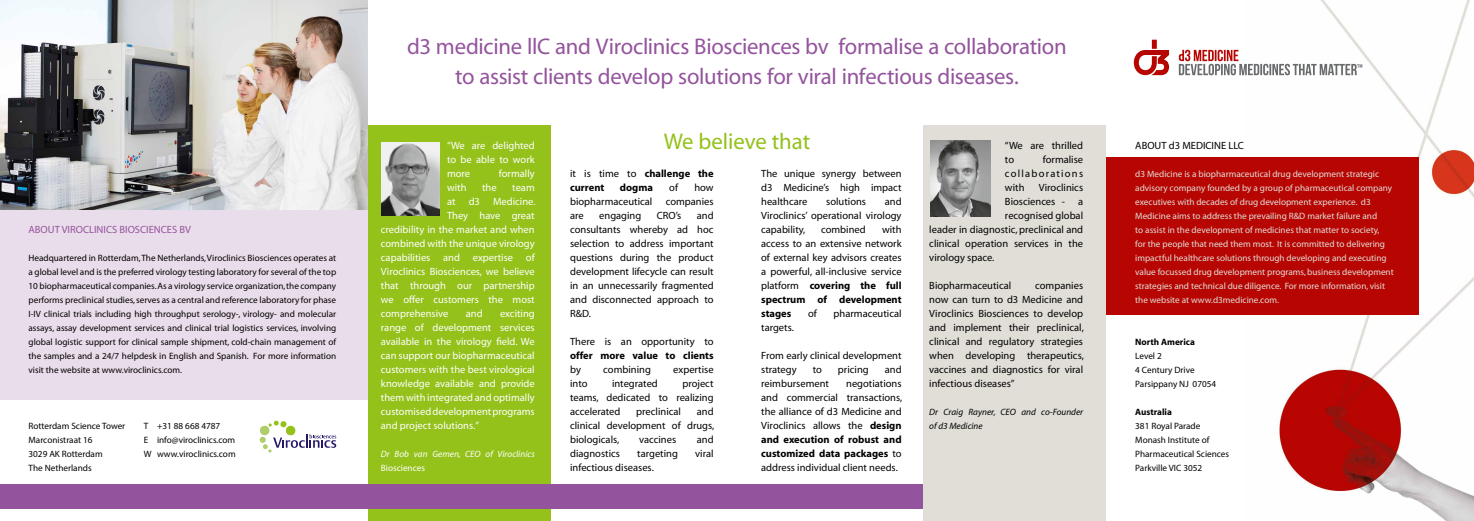
<style>
.page{position:relative;width:1474px;height:521px;background:#fff}
.page>*{position:absolute;margin:0;border:0;box-sizing:border-box;transform-origin:0 0}
.t1{font:22.75px/29.8px "Myriad";letter-spacing:-.015em;color:#94549d;text-align:center}
.t2{font:22.75px "Myriad";color:#94c11a}
.t3{font:10.5px/14px "Myriad";color:#000;text-align:justify}
.t4{font:10.5px/14px "Myriad";color:#fff;text-align:justify}
.t5{font:700 10.5px/14px "Myriad";color:#000}
.t6{font:10.5px "Myriad";color:#94549d}
.t7{font:9.19px/14px "Myriad";color:#000}
.t8{font:9.19px/14px "Myriad";color:#e1ded8}
.t9{font:9.19px/14px "Myriad Pro";color:#000}
.t10{font:italic 9.19px/14px "Myriad";color:#000}
.t11{font:italic 9.19px "Myriad";color:#fff}
.t12{font:700 9.19px "Myriad";color:#000}
.t13{font:9.19px "Myriad";color:#fff}
.s1{font-weight:400}
.s2{font-weight:700}
</style>
<div class="page">
<div style="left:0;top:0;width:368px;height:515px;background:#eaddeb"></div>
<div style="left:0;top:401px;width:450px;height:120px;background:#fff"></div>
<div style="left:368px;top:125px;width:183px;height:396px;background:#94c11a"></div>
<div style="left:0;top:484px;width:1105px;height:24px;background:#94549d"></div>
<img style="left:1243px;top:0;width:230px;height:521px">
<div style="left:1089px;top:158px;width:329px;height:157px;background:#b70502"></div>
<svg style="left:1133px;top:40px;width:36px;height:35px"></svg>
<svg style="left:1178px;top:50px;width:184px;height:25px"></svg>
<div style="left:923px;top:125px;width:182px;height:396px;background:#e1ded8"></div>
<img style="left:381px;top:142px;width:58px;height:73px">
<img style="left:930px;top:140px;width:60px;height:76px">
<img style="left:0;top:0;width:368px;height:210px">
<svg style="left:259px;top:420px;width:77px;height:33px"></svg>
<p class="t6" style="left:29px;top:224px;width:164px">ABOUT VIROCLINICS BIOSCIENCES BV</p>
<p class="t7" style="left:29px;top:252px;width:309px;text-align:justify">Headquartered in Rotterdam, The Netherlands, Viroclinics Biosciences operates at a global level and is the preferred virology testing laboratory for several of the top 10 biopharmaceutical companies. As a virology service organization, the company performs preclinical studies, serves as a central and reference laboratory for phase I-IV clinical trials including high throughput serology-, virology- and molecular assays, assay development services and clinical trial logistics services, involving global logistic support for clinical sample shipment, cold-chain management of the samples and a 24/7 helpdesk in English and Spanish. For more information visit the website at www.viroclinics.com.</p>
<p class="t9" style="left:29px;top:419px;width:98px">Rotterdam Science Tower<br>Marconistraat 16<br>3029 AK Rotterdam<br>The Netherlands</p>
<p class="t9" style="left:144px;top:419px;width:93px">T +31 88 668 4787<br>E info@viroclinics.com<br>W www.viroclinics.com</p>
<h1 class="t1" style="left:407px;top:33px;width:661px">d3 medicine llC and Viroclinics Biosciences bv formalise a collaboration to assist clients develop solutions for viral infectious diseases.</h1>
<p class="t4" style="left:447px;top:139px;width:89px">“We are delighted to be able to work more</p>
<p class="t4" style="left:499px;top:167px;width:37px">formally</p>
<p class="t4" style="left:447px;top:181px;width:21px">with</p>
<p class="t4" style="left:482px;top:181px;width:16px">the</p>
<p class="t4" style="left:512px;top:181px;width:24px">team</p>
<p class="t4" style="left:447px;top:195px;width:90px">at d3 Medicine.</p>
<p class="t4" style="left:447px;top:209px;width:89px">They have great</p>
<p class="t4" style="left:381px;top:223px;width:155px">credibility in the market and when</p>
<p class="t4" style="left:381px;top:237px;width:155px">combined with the unique virology</p>
<p class="t4" style="left:381px;top:251px;width:155px">capabilities and expertise of</p>
<p class="t4" style="left:381px;top:265px;width:155px">Viroclinics Biosciences, we believe</p>
<p class="t4" style="left:381px;top:279px;width:155px">that through our partnership</p>
<p class="t4" style="left:381px;top:293px;width:155px">we offer customers the most</p>
<p class="t4" style="left:381px;top:307px;width:69px">comprehensive</p>
<p class="t4" style="left:466px;top:307px;width:18px">and</p>
<p class="t4" style="left:381px;top:307px;width:155px;text-indent:119px">exciting range of development services available in the virology field. We can support our biopharmaceutical customers with the best virological knowledge available and provide them with integrated and optimally customised development programs and project solutions.”</p>
<p class="t11" style="left:381px;top:450px;width:155px">Dr Bob van Gemen, CEO of Viroclinics</p>
<p class="t13" style="left:381px;top:464px;width:46px">Biosciences</p>
<h1 class="t2" style="left:663px;top:130px;width:148px">We believe that</h1>
<p class="t3" style="left:761px;top:167px;width:142px">The unique synergy between d3 Medicine’s high impact healthcare</p>
<p class="t5" style="left:570px;top:167px;width:145px"><span class="s1">it is time to</span> challenge the current</p>
<p class="t5" style="left:620px;top:181px;width:35px">dogma</p>
<p class="t3" style="left:669px;top:181px;width:10px">of</p>
<p class="t3" style="left:694px;top:181px;width:21px">how</p>
<p class="t3" style="left:570px;top:195px;width:84px">biopharmaceutical</p>
<p class="t3" style="left:665px;top:195px;width:49px">companies</p>
<p class="t3" style="left:570px;top:209px;width:15px">are</p>
<p class="t3" style="left:599px;top:209px;width:44px">engaging</p>
<p class="t3" style="left:656px;top:209px;width:26px">CRO’s</p>
<p class="t3" style="left:761px;top:195px;width:142px;text-indent:124px">and Viroclinics’ operational virology capability,</p>
<p class="t3" style="left:826px;top:195px;width:41px">solutions</p>
<p class="t3" style="left:570px;top:209px;width:145px;text-indent:127px">and consultants whereby ad hoc selection to address important questions during the product development lifecycle can result in an unnecessarily fragmented and disconnected approach to R&amp;D.</p>
<p class="t3" style="left:570px;top:335px;width:145px">There is an opportunity to</p>
<p class="t5" style="left:570px;top:349px;width:145px">offer more value to clients</p>
<p class="t3" style="left:570px;top:363px;width:12px">by</p>
<p class="t3" style="left:603px;top:363px;width:49px">combining</p>
<p class="t3" style="left:673px;top:363px;width:42px">expertise</p>
<p class="t3" style="left:570px;top:377px;width:19px">into</p>
<p class="t3" style="left:612px;top:377px;width:47px">integrated</p>
<p class="t3" style="left:761px;top:223px;width:142px;text-indent:121px">with access to an extensive network of external key advisors creates a powerful, all-inclusive service platform <span class="s2">covering the full spectrum of development stages</span></p>
<p class="t3" style="left:821px;top:223px;width:46px">combined</p>
<p class="t3" style="left:808px;top:307px;width:10px">of</p>
<p class="t3" style="left:833px;top:307px;width:70px">pharmaceutical</p>
<p class="t3" style="left:761px;top:321px;width:34px">targets.</p>
<p class="t3" style="left:761px;top:349px;width:142px">From early clinical development strategy</p>
<p class="t3" style="left:812px;top:363px;width:11px">to</p>
<p class="t3" style="left:838px;top:363px;width:32px">pricing</p>
<p class="t3" style="left:884px;top:363px;width:18px">and</p>
<p class="t3" style="left:761px;top:377px;width:69px">reimbursement</p>
<p class="t3" style="left:570px;top:377px;width:145px;text-indent:112px">project teams, dedicated to realizing accelerated</p>
<p class="t3" style="left:761px;top:377px;width:143px;text-indent:85px">negotiations and commercial transactions, the alliance of d3 Medicine and Viroclinics allows the <span class="s2">design and execution of robust and customized data packages</span> to address individual client needs.</p>
<p class="t3" style="left:570px;top:405px;width:146px;text-indent:127px">and clinical development of drugs, biologicals,</p>
<p class="t3" style="left:636px;top:405px;width:46px">preclinical</p>
<p class="t3" style="left:639px;top:433px;width:39px">vaccines</p>
<p class="t3" style="left:696px;top:433px;width:18px">and</p>
<p class="t3" style="left:570px;top:447px;width:51px">diagnostics</p>
<p class="t3" style="left:637px;top:447px;width:42px">targeting</p>
<p class="t3" style="left:695px;top:447px;width:20px">viral</p>
<p class="t3" style="left:570px;top:461px;width:85px">infectious diseases.</p>
<p class="t3" style="left:1005px;top:139px;width:80px">“We are thrilled to</p>
<p class="t3" style="left:1005px;top:153px;width:80px;text-indent:38px">formalise collaborations with</p>
<p class="t3" style="left:1038px;top:181px;width:46px">Viroclinics</p>
<p class="t3" style="left:1005px;top:195px;width:80px">Biosciences - a</p>
<p class="t3" style="left:1005px;top:209px;width:80px">recognised global</p>
<p class="t3" style="left:929px;top:223px;width:155px">leader in diagnostic, preclinical and</p>
<p class="t3" style="left:929px;top:237px;width:155px">clinical operation services in the</p>
<p class="t3" style="left:929px;top:251px;width:67px">virology space.</p>
<p class="t3" style="left:929px;top:279px;width:83px">Biopharmaceutical</p>
<p class="t3" style="left:929px;top:279px;width:156px;text-indent:106px">companies now can turn to d3 Medicine and Viroclinics Biosciences to develop and implement their preclinical, clinical and regulatory strategies when developing therapeutics, vaccines and diagnostics for viral infectious diseases”</p>
<p class="t10" style="left:929px;top:406px;width:155px">Dr Craig Rayner, CEO and co-Founder of d3 Medicine</p>
<p class="t3" style="left:1135px;top:139px;width:110px">ABOUT d3 MEDICINE LLC</p>
<p class="t8" style="left:1135px;top:168px;width:260px">d3 Medicine is a biopharmaceutical drug development strategic advisory company founded by a group of pharmaceutical company executives with decades of drug development experience. d3<br>Medicine aims to address the prevailing R&amp;D market failure and<br>to assist in the development of medicines that matter to society,<br>for the people that need them most. It is committed to delivering impactful healthcare solutions through developing and executing value focussed drug development programs, business development strategies and technical due diligence. For more information, visit the website at www.d3medicine.com.</p>
<p class="t12" style="left:1135px;top:337px;width:61px">North America</p>
<p class="t7" style="left:1135px;top:350px;width:82px">Level 2<br>4 Century Drive<br>Parsippany NJ 07054</p>
<p class="t12" style="left:1135px;top:407px;width:38px">Australia</p>
<p class="t7" style="left:1135px;top:420px;width:95px">381 Royal Parade<br>Monash Institute of<br>Pharmaceutical Sciences<br>Parkville VIC 3052</p>
</div>
